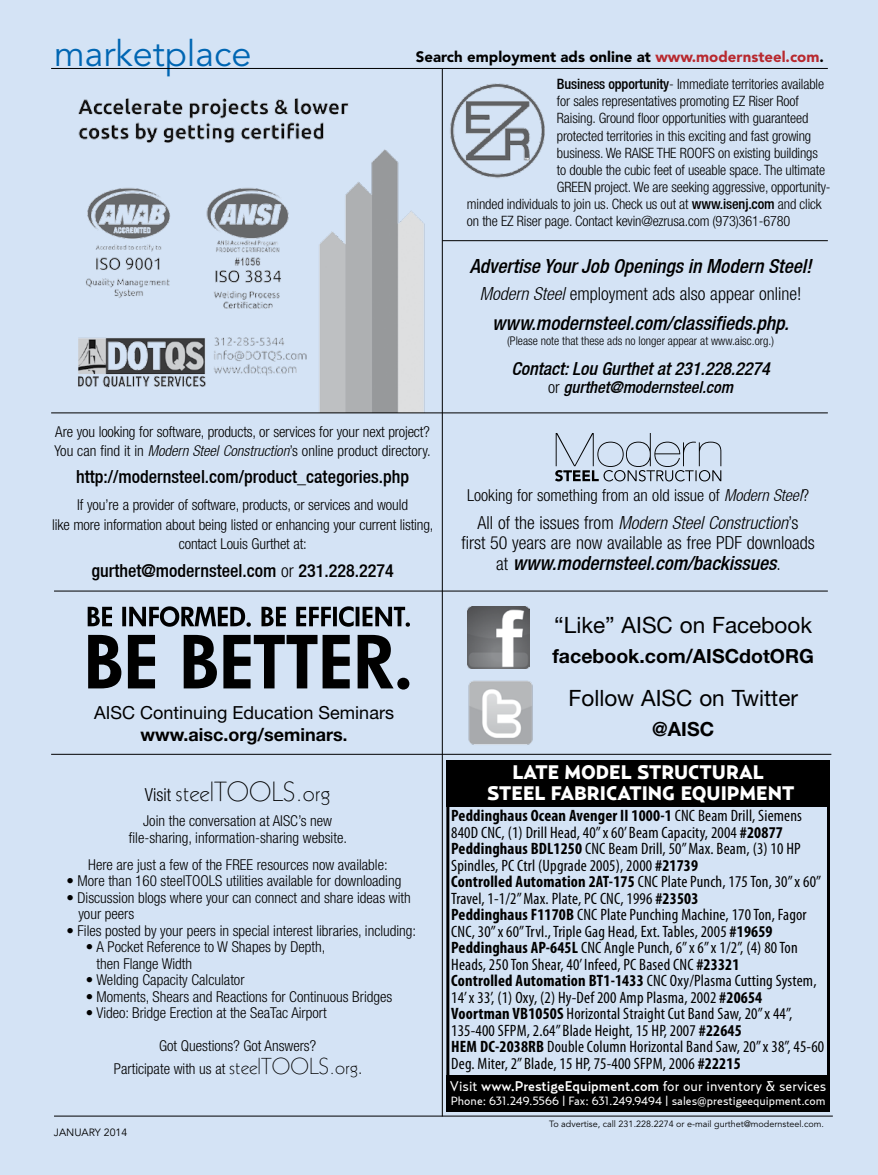
<style>
.page{position:relative;width:878px;height:1175px;background:#fff}
.page>*{position:absolute;margin:0;border:0;box-sizing:border-box;transform-origin:0 0}
.t1{font:36px "Avenir LT Std";color:#0066b3}
.t2{font:27px "Geometric 231 BT Light C";color:#000}
.t3{font:22.5px "Helvetica Neue LT";color:#000}
.t4{font:italic 500 condensed 19.5px "Helvetica Neue LT";color:#000}
.t5{font:900 19.5px/21px "Relay";color:#fff;text-align:center}
.t6{font:700 19.5px "Helvetica Neue LT";color:#000}
.t7{font:300 condensed 18px/19.5px "Helvetica Neue LT";color:#000;text-align:center}
.t8{font:500 condensed 18px "Helvetica Neue LT";color:#000}
.t9{font:18px/21.6px "Helvetica Neue LT";color:#000;text-align:center}
.t10{font:italic 500 condensed 18px "Helvetica Neue LT";color:#000}
.t11{font:condensed 16.5px/16.5px "Myriad Pro";letter-spacing:.01em;color:#000}
.t12{font:300 condensed 16.5px "Helvetica Neue LT";color:#000}
.t13{font:italic 500 condensed 16.5px "Helvetica Neue LT";color:#000}
.t14{font:300 condensed 15px/19.5px "Helvetica Neue LT";color:#000}
.t15{font:900 15px "Avenir LT Std";color:#000}
.t16{font:300 condensed 14.25px "Helvetica Neue LT";letter-spacing:-.01em;color:#000}
.t17{font:13.95px "Relay";color:#fff}
.t18{font:300 condensed 12px "Helvetica Neue LT";color:#000}
.t19{font:11.85px "Relay";color:#fff}
.t20{font:10.5px "Avenir LT Std";color:#000}
.t21{font:9px "Avenir LT Std";color:#000}
.s1{color:#b8292f}
.s2{font-weight:500}
.s3{font-style:italic}
.s4{font-weight:300;font-style:normal}
.s5{font-weight:300}
.s6{font-weight:700}
.s7{font-weight:700;font-size:16.5px}
.s8{font-family:"Helvetica Neue LT";font-weight:300;font-stretch:condensed;font-size:18px}
.s9{font-family:"Geometric 231 BT Light C";font-weight:400;font-stretch:normal;font-size:22.5px}
.s10{font-weight:300;font-style:normal;font-size:18px}
</style>
<div class="page">
<div style="left:0;top:0;width:878px;height:1174px;background:#d4e3f5"></div>
<hr style="left:51px;top:754px;width:780px;height:1px;background:#000">
<hr style="left:54px;top:1115px;width:778px;height:1px;background:#000">
<hr style="left:51px;top:68px;width:776px;height:1px;background:#000">
<hr style="left:442px;top:69px;width:1px;height:1047px;background:#000">
<hr style="left:54px;top:591px;width:773px;height:1px;background:#000">
<svg style="left:88px;top:635px;width:321px;height:54px"></svg>
<svg style="left:88px;top:606px;width:322px;height:20px"></svg>
<img style="left:468px;top:680px;width:65px;height:65px">
<img style="left:467px;top:606px;width:63px;height:62px">
<hr style="left:442px;top:240px;width:385px;height:1px;background:#000">
<img style="left:442px;top:81px;width:103px;height:98px">
<div style="left:446px;top:1075px;width:383px;height:36px;background:#000"></div>
<div style="left:446px;top:760px;width:383px;height:46px;background:#000"></div>
<div style="left:446px;top:760px;width:383px;height:351px;border:3px solid #000"></div>
<img style="left:78px;top:71px;width:364px;height:341px">
<hr style="left:51px;top:412px;width:776px;height:1px;background:#000">
<svg style="left:555px;top:433px;width:166px;height:48px"></svg>
<h1 class="t1" style="left:54px;top:33px;width:199px">marketplace</h1>
<p class="t15" style="left:416px;top:48px;width:409px">Search employment ads online at <span class="s1">www.modernsteel.com</span>.</p>
<p class="t16" style="left:557px;top:76px;width:269px"><span class="s2">Business opportunity</span>- Immediate territories available</p>
<p class="t16" style="left:557px;top:93px;width:243px">for sales representatives promoting EZ Riser Roof</p>
<p class="t16" style="left:557px;top:110px;width:253px">Raising. Ground floor opportunities with guaranteed</p>
<p class="t16" style="left:557px;top:127px;width:256px">protected territories in this exciting and fast growing</p>
<p class="t16" style="left:557px;top:144px;width:262px">business. We RAISE THE ROOFS on existing buildings</p>
<p class="t16" style="left:557px;top:161px;width:269px">to double the cubic feet of useable space. The ultimate</p>
<p class="t16" style="left:557px;top:179px;width:275px">GREEN project. We are seeking aggressive, opportunity-</p>
<p class="t16" style="left:467px;top:196px;width:356px">minded individuals to join us. Check us out at <span class="s2">www.isenj.com</span> and click</p>
<p class="t16" style="left:467px;top:213px;width:325px">on the EZ Riser page. Contact kevin@ezrusa.com (973)361-6780</p>
<p class="t4" style="left:469px;top:254px;width:343px">Advertise Your Job Openings in Modern Steel!</p>
<p class="t7" style="left:480px;top:284px;width:323px"><span class="s3">Modern Steel</span> employment ads also appear online!</p>
<p class="t4" style="left:492px;top:311px;width:298px">www.modernsteel.com/classifieds.php.</p>
<p class="t18" style="left:507px;top:334px;width:268px">(Please note that these ads no longer appear at www.aisc.org.)</p>
<p class="t10" style="left:511px;top:358px;width:259px">Contact: Lou Gurthet at 231.228.2274</p>
<p class="t13" style="left:548px;top:377px;width:187px"><span class="s4">or</span> gurthet@modernsteel.com</p>
<p class="t14" style="left:54px;top:422px;width:378px">Are you looking for software, products, or services for your next project?<br>You can find it in <span class="s3">Modern Steel Construction</span>’s online product directory.</p>
<p class="t8" style="left:76px;top:466px;width:334px">http://modernsteel.com/product_categories.php</p>
<p class="t14" style="left:52px;top:495px;width:383px;text-align:center">If you’re a provider of software, products, or services and would<br>like more information about being listed or enhancing your current listing, contact Louis Gurthet at:</p>
<p class="t8" style="left:91px;top:559px;width:304px">gurthet@modernsteel.com <span class="s5">or</span> 231.228.2274</p>
<p class="t9" style="left:94px;top:702px;width:301px">AISC Continuing Education Seminars <span class="s6">www.aisc.org/seminars</span><span class="s7">.</span></p>
<h2 class="t2" style="left:145px;top:774px;width:187px"><span class="s8">Visit</span> steelTOOLS.org</h2>
<p class="t14" style="left:129px;top:812px;width:219px;line-height:16.5px;text-align:center">Join the conversation at AISC’s new file-sharing, information-sharing website.</p>
<p class="t14" style="left:88px;top:854px;width:301px">Here are just a few of the FREE resources now available:</p>
<p class="t14" style="left:66px;top:871px;width:336px">• More than 160 steelTOOLS utilities available for downloading</p>
<p class="t14" style="left:78px;top:889px;width:334px;line-height:16.5px;text-indent:-12px">• Discussion blogs where your can connect and share ideas with your peers</p>
<p class="t14" style="left:66px;top:920px;width:351px">• Files posted by your peers in special interest libraries, including:</p>
<p class="t14" style="left:96px;top:938px;width:230px;line-height:16.5px;text-indent:-10px">• A Pocket Reference to W Shapes by Depth, then Flange Width</p>
<p class="t14" style="left:86px;top:970px;width:160px">• Welding Capacity Calculator</p>
<p class="t14" style="left:86px;top:986px;width:308px">• Moments, Shears and Reactions for Continuous Bridges</p>
<p class="t14" style="left:86px;top:1003px;width:242px">• Video: Bridge Erection at the SeaTac Airport</p>
<p class="t14" style="left:114px;top:1034px;width:249px;line-height:22.5px;text-align:center">Got Questions? Got Answers?<br>Participate with us at <span class="s9">steelTOOLS.org</span>.</p>
<p class="t20" style="left:54px;top:1126px;width:75px">january 2014</p>
<p class="t12" style="left:467px;top:485px;width:343px">Looking for something from an old issue of <span class="s3">Modern Steel</span>?</p>
<p class="t7" style="left:461px;top:513px;width:355px">All of the issues from <span class="s3">Modern Steel Construction</span>’s<br>first 50 years are now available as free PDF downloads</p>
<p class="t4" style="left:496px;top:551px;width:286px"><span class="s10">at</span> www.modernsteel.com/backissues<span class="s10">.</span></p>
<h3 class="t3" style="left:554px;top:611px;width:259px">“Like” AISC on Facebook</h3>
<p class="t6" style="left:552px;top:644px;width:263px">facebook.com/AISCdotORG</p>
<h3 class="t3" style="left:568px;top:685px;width:231px">Follow AISC on Twitter</h3>
<p class="t6" style="left:652px;top:717px;width:63px">@AISC</p>
<p class="t5" style="left:487px;top:761px;width:308px">LATE MODEL STRUCTURAL<br>STEEL FABRICATING EQUIPMENT</p>
<p class="t11" style="left:451px;top:807px;width:374px"><span class="s6">Peddinghaus Ocean Avenger II 1000-1</span> CNC Beam Drill, Siemens 840D CNC, (1) Drill Head, 40” x 60’ Beam Capacity, 2004 <span class="s6">#20877<br>Peddinghaus BDL1250</span> CNC Beam Drill, 50” Max. Beam, (3) 10 HP Spindles, PC Ctrl (Upgrade 2005), 2000 <span class="s6">#21739<br>Controlled Automation 2AT-175</span> CNC Plate Punch, 175 Ton, 30” x 60” Travel, 1-1/2” Max. Plate, PC CNC, 1996 <span class="s6">#23503<br>Peddinghaus F1170B</span> CNC Plate Punching Machine, 170 Ton, Fagor CNC, 30” x 60” Trvl., Triple Gag Head, Ext. Tables, 2005 <span class="s6">#19659<br>Peddinghaus AP-645L</span> CNC Angle Punch, 6” x 6” x 1/2”, (4) 80 Ton Heads, 250 Ton Shear, 40’ Infeed, PC Based CNC <span class="s6">#23321<br>Controlled Automation BT1-1433</span> CNC Oxy/Plasma Cutting System, 14’ x 33’, (1) Oxy, (2) Hy-Def 200 Amp Plasma, 2002 <span class="s6">#20654<br>Voortman VB1050S</span> Horizontal Straight Cut Band Saw, 20” x 44”, 135-400 SFPM, 2.64” Blade Height, 15 HP, 2007 <span class="s6">#22645<br>HEM DC-2038RB</span> Double Column Horizontal Band Saw, 20” x 38”, 45-60<br>Deg. Miter, 2” Blade, 15 HP, 75-400 SFPM, 2006 <span class="s6">#22215</span></p>
<p class="t19" style="left:450px;top:1093px;width:376px">Phone: 631.249.5566 | Fax: 631.249.9494 | sales@prestigeequipment.com</p>
<p class="t17" style="left:450px;top:1077px;width:378px">Visit <span class="s2">www.PrestigeEquipment.com</span> for our inventory &amp; services</p>
<p class="t21" style="left:549px;top:1118px;width:276px">To advertise, call 231.228.2274 or e-mail gurthet@modernsteel.com.</p>
</div>
